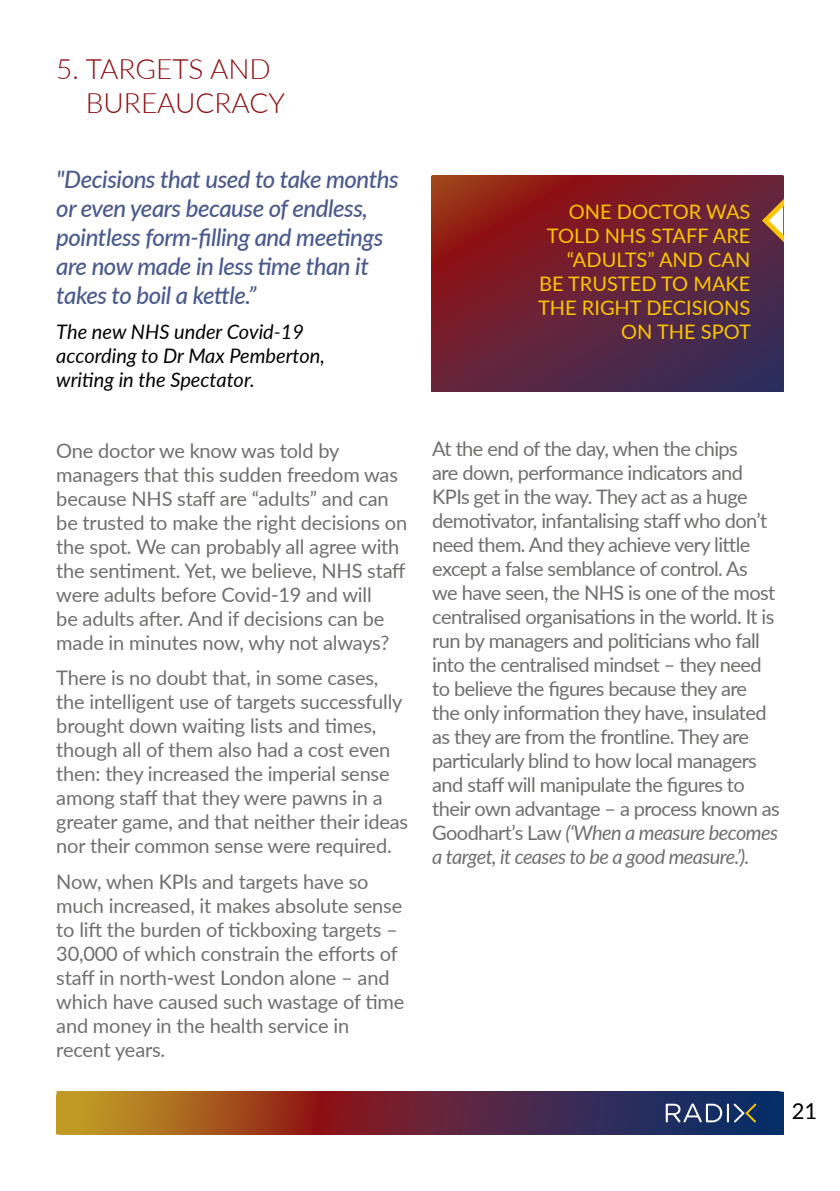
<style>
.page{position:relative;width:840px;height:1191px;background:#fff}
.page>*{position:absolute;margin:0;border:0;box-sizing:border-box;transform-origin:0 0}
.t1{font:300 28px/33.6px "Lato";color:#8d0e11}
.t2{font:italic 500 24px/28.8px "Lato";letter-spacing:-.02em;color:#4a5a8d}
.t3{font:22px "Lato";color:#000}
.t4{font:20px/24px "Lato";letter-spacing:-.015em;color:#6f6f6e}
.t5{font:20px/24px "Lato";color:#fdc400;text-align:right}
.t6{font:italic 20px/24px "Lato";color:#000}
.s1{font-style:italic}
</style>
<div class="page">
<img style="left:57px;top:1092px;width:726px;height:42px">
<svg style="left:665px;top:1101px;width:92px;height:23px;background:#46587e"></svg>
<img style="left:431px;top:176px;width:351px;height:216px">
<svg style="left:758px;top:192px;width:24px;height:56px"></svg>
<h1 class="t1" style="left:86px;top:51px;width:201px;text-indent:-30px">5. TARGETS AND<br>BUREAUCRACY</h1>
<p class="t2" style="left:56px;top:167px;width:344px">"Decisions that used to take months or even years because of endless, pointless form-filling and meetings are now made in less time than it takes to boil a kettle.”</p>
<p class="t6" style="left:56px;top:321px;width:270px">The new NHS under Covid-19 according to Dr Max Pemberton, writing in the Spectator.</p>
<p class="t4" style="left:56px;top:437px;width:352px">One doctor we know was told by managers that this sudden freedom was because NHS staff are “adults” and can be trusted to make the right decisions on the spot. We can probably all agree with the sentiment. Yet, we believe, NHS staff were adults before Covid-19 and will<br>be adults after. And if decisions can be made in minutes now, why not always?</p>
<p class="t4" style="left:56px;top:667px;width:353px">There is no doubt that, in some cases, the intelligent use of targets successfully brought down waiting lists and times, though all of them also had a cost even then: they increased the imperial sense among staff that they were pawns in a greater game, and that neither their ideas nor their common sense were required.</p>
<p class="t4" style="left:56px;top:870px;width:349px">Now, when KPIs and targets have so much increased, it makes absolute sense to lift the burden of tickboxing targets – 30,000 of which constrain the efforts of staff in north-west London alone – and which have caused such wastage of time and money in the health service in recent years.</p>
<p class="t5" style="left:538px;top:201px;width:214px">ONE DOCTOR WAS<br>TOLD NHS STAFF ARE “ADULTS” AND CAN<br>BE TRUSTED TO MAKE<br>THE RIGHT DECISIONS<br>ON THE SPOT</p>
<p class="t4" style="left:432px;top:438px;width:349px">At the end of the day, when the chips<br>are down, performance indicators and KPIs get in the way. They act as a huge demotivator, infantalising staff who don’t need them. And they achieve very little except a false semblance of control. As<br>we have seen, the NHS is one of the most centralised organisations in the world. It is run by managers and politicians who fall into the centralised mindset – they need to believe the figures because they are<br>the only information they have, insulated as they are from the frontline. They are particularly blind to how local managers and staff will manipulate the figures to their own advantage – a process known as Goodhart’s Law <span class="s1">(‘When a measure becomes a target, it ceases to be a good measure.’).</span></p>
<p class="t3" style="left:791px;top:1102px;width:27px">21</p>
</div>
